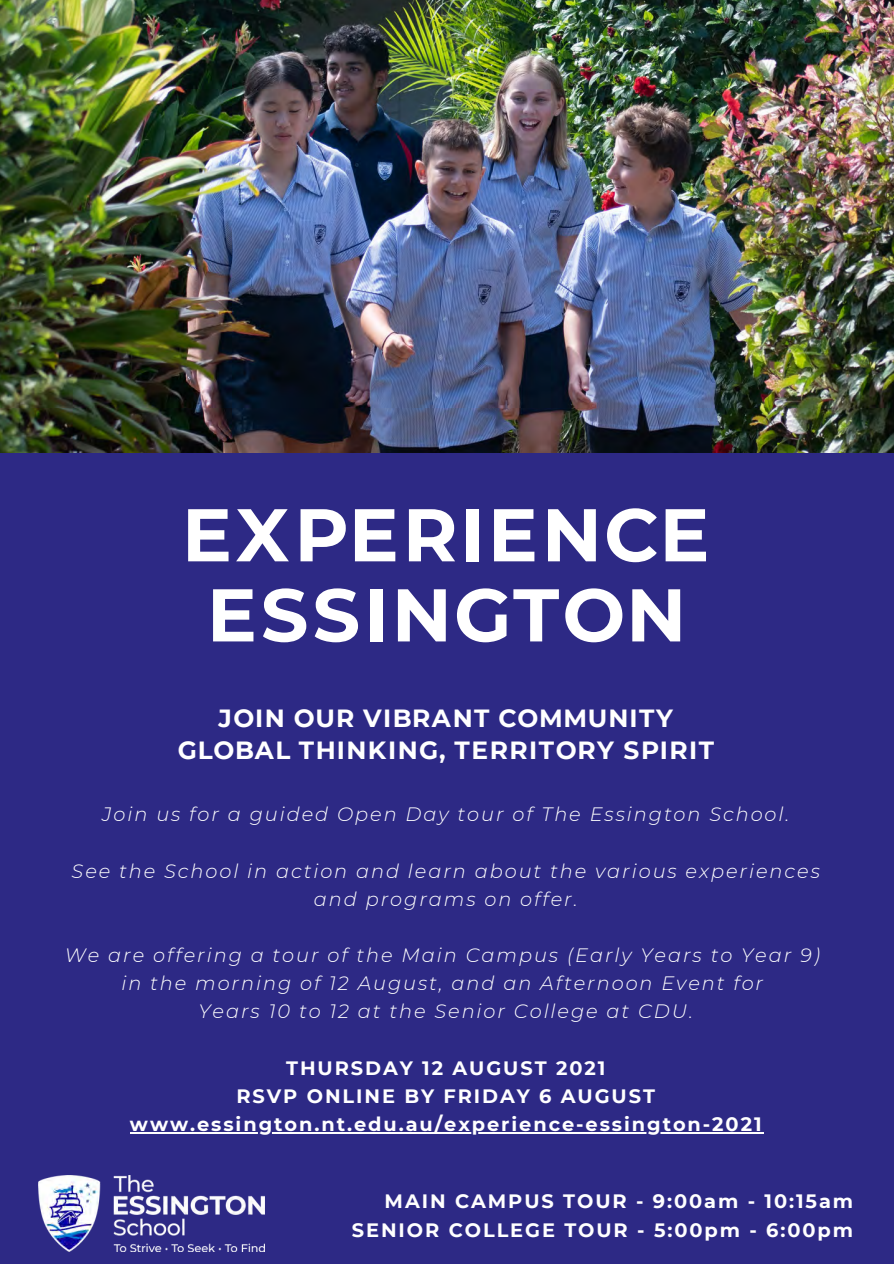
<style>
.page{position:relative;width:894px;height:1264px;background:#fff}
.page>*{position:absolute;margin:0;border:0;box-sizing:border-box;transform-origin:0 0}
.t1{font:700 74.4px/80.1px "Montserrat";letter-spacing:.04em;color:#fff;text-align:center}
.t2{font:700 24.75px "Montserrat";letter-spacing:.06em;color:#fff}
.t3{font:italic 300 19.35px "Montserrat";letter-spacing:.1em;color:#fff}
.t4{font:700 19.35px "Montserrat";letter-spacing:.1em;color:#fff}
</style>
<div class="page">
<img style="left:0;top:0;width:893px;height:453px">
<div style="left:0;top:453px;width:893px;height:810px;background:#2d2985"></div>
<hr style="left:130px;top:1132px;width:633px;height:1px;background:#fff">
<img style="left:38px;top:1175px;width:227px;height:76px">
<p class="t1" style="left:182px;top:491px;width:529px">EXPERIENCE<br>ESSINGTON</p>
<p class="t2" style="left:218px;top:700px;width:456px">JOIN OUR VIBRANT COMMUNITY</p>
<p class="t2" style="left:178px;top:732px;width:537px">GLOBAL THINKING, TERRITORY SPIRIT</p>
<p class="t3" style="left:102px;top:801px;width:688px">Join us for a guided Open Day tour of The Essington School.</p>
<p class="t3" style="left:72px;top:857px;width:749px">See the School in action and learn about the various experiences</p>
<p class="t3" style="left:314px;top:885px;width:265px">and programs on offer.</p>
<p class="t3" style="left:65px;top:942px;width:756px">We are offering a tour of the Main Campus (Early Years to Year 9)</p>
<p class="t3" style="left:121px;top:970px;width:643px">in the morning of 12 August, and an Afternoon Event for</p>
<p class="t3" style="left:198px;top:998px;width:495px">Years 10 to 12 at the Senior College at CDU.</p>
<p class="t4" style="left:286px;top:1053px;width:320px">THURSDAY 12 AUGUST 2021</p>
<p class="t4" style="left:236px;top:1082px;width:420px">RSVP ONLINE BY FRIDAY 6 AUGUST</p>
<p class="t4" style="left:130px;top:1110px;width:633px">www.essington.nt.edu.au/experience-essington-2021</p>
<p class="t4" style="left:384px;top:1187px;width:470px">MAIN CAMPUS TOUR - 9:00am - 10:15am</p>
<p class="t4" style="left:352px;top:1215px;width:502px">SENIOR COLLEGE TOUR - 5:00pm - 6:00pm</p>
</div>
